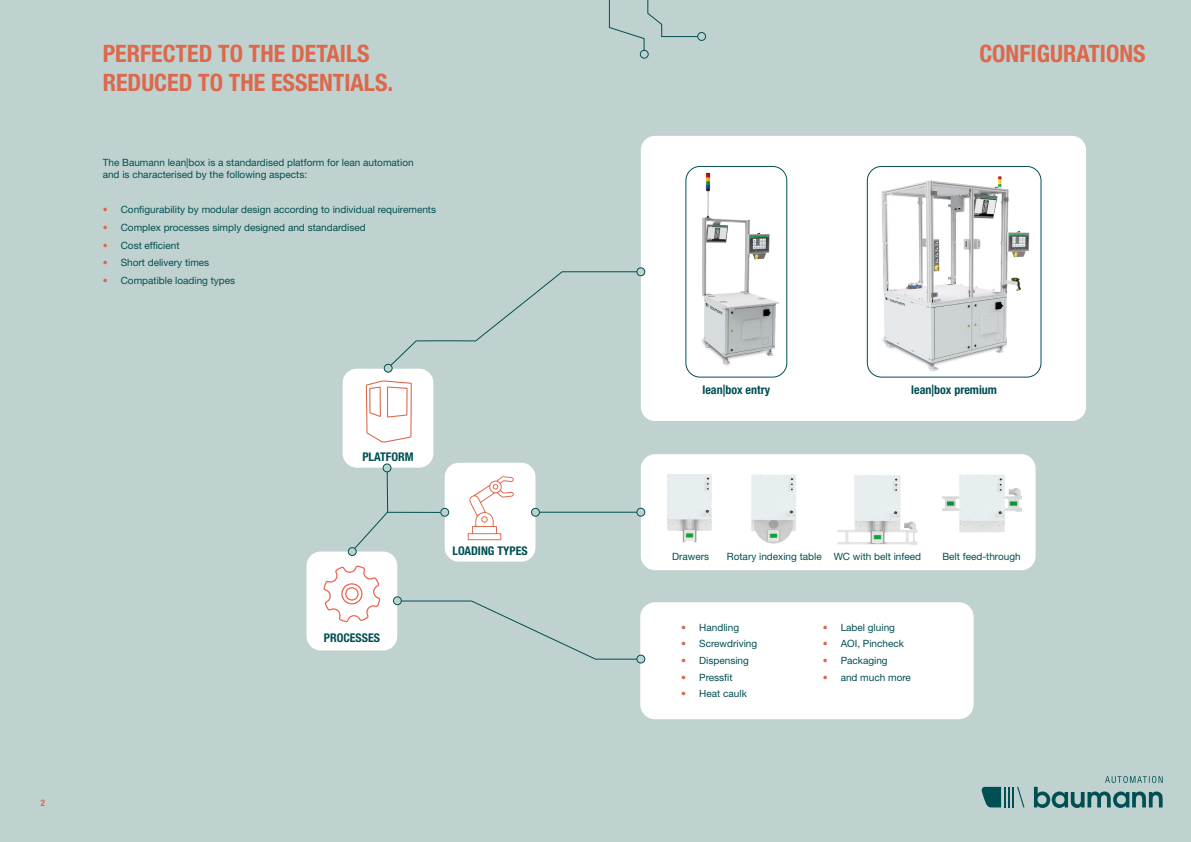
<style>
.page{position:relative;width:1191px;height:842px;background:#c0d2cf}
.page>*{position:absolute;margin:0;border:0;box-sizing:border-box;transform-origin:0 0}
.t1{font:700 condensed 24px/28.8px "Helvetica Neue LT Std";color:#dd684c}
.Aufzählung_9_Pt_HelvNeueRoman{font:700 condensed 12px "Helvetica Neue LT Std";color:#004f53}
.Aufzählung_9_Pt_HelvNeueRoman-2{font:10px/12px "Helvetica Neue LT Std";color:#004f53}
.t2{font:700 condensed 9px "Helvetica Neue LT Std";color:#dd684c}
.s1{font-family:"Helvetica Neue LT";font-weight:700;font-stretch:condensed;color:#dd684c}
.s2{font-weight:500;font-stretch:normal}
</style>
<div class="page">
<div style="left:641px;top:136px;width:445px;height:285px;background:#fff;border-radius:14px"></div>
<div style="left:697px;top:32px;width:9px;height:9px;border:1px solid #004f53;border-radius:50%"></div>
<img style="left:702px;top:166px;width:85px;height:207px">
<div style="left:685px;top:166px;width:102px;height:212px;border:1px solid #004f53;border-radius:14px"></div>
<img style="left:867px;top:166px;width:174px;height:208px">
<div style="left:867px;top:166px;width:174px;height:212px;border:1px solid #004f53;border-radius:14px"></div>
<div style="left:641px;top:454px;width:394px;height:116px;background:#fff;border-radius:14px"></div>
<div style="left:641px;top:603px;width:332px;height:116px;background:#fff;border-radius:14px"></div>
<div style="left:640px;top:602px;width:333px;height:117px;border:1px solid #fff;border-radius:14px"></div>
<img style="left:698px;top:474px;width:7px;height:57px">
<img style="left:705px;top:474px;width:91px;height:70px">
<img style="left:837px;top:475px;width:81px;height:70px">
<img style="left:942px;top:471px;width:94px;height:65px">
<div style="left:306px;top:551px;width:91px;height:99px;background:#fff;border-radius:14px"></div>
<svg style="left:323px;top:0;width:375px;height:720px"></svg>
<svg style="left:1034px;top:776px;width:128px;height:32px"></svg>
<hr style="left:1012px;top:787px;width:2px;height:20px;background:#004f53">
<svg style="left:1017px;top:787px;width:7px;height:20px"></svg>
<svg style="left:981px;top:787px;width:28px;height:20px"></svg>
<p class="t1" style="left:103px;top:39px;width:292px">PERFECTED TO THE DETAILS<br>REDUCED TO THE ESSENTIALS.</p>
<p class="Aufzählung_9_Pt_HelvNeueRoman-2" style="left:103px;top:156px;width:312px">The Baumann lean|box is a standardised platform for lean automation and is characterised by the following aspects:</p>
<p class="Aufzählung_9_Pt_HelvNeueRoman-2" style="left:103px;top:204px;width:335px"><span class="s1">•</span> Configurability by modular design according to individual requirements</p>
<p class="Aufzählung_9_Pt_HelvNeueRoman-2" style="left:103px;top:221px;width:264px"><span class="s1">•</span> Complex processes simply designed and standardised</p>
<p class="Aufzählung_9_Pt_HelvNeueRoman-2" style="left:103px;top:239px;width:78px"><span class="s1">•</span> Cost efficient</p>
<p class="Aufzählung_9_Pt_HelvNeueRoman-2" style="left:103px;top:257px;width:108px"><span class="s1">•</span> Short delivery times</p>
<p class="Aufzählung_9_Pt_HelvNeueRoman-2" style="left:103px;top:274px;width:134px"><span class="s1">•</span> Compatible loading types</p>
<p class="t2" style="left:41px;top:797px;width:6px">2</p>
<p class="Aufzählung_9_Pt_HelvNeueRoman" style="left:362px;top:449px;width:53px">PLATFORM</p>
<p class="Aufzählung_9_Pt_HelvNeueRoman" style="left:324px;top:631px;width:58px">PROCESSES</p>
<p class="Aufzählung_9_Pt_HelvNeueRoman" style="left:452px;top:544px;width:77px">LOADING TYPES</p>
<p class="t1" style="left:979px;top:39px;width:168px">CONFIGURATIONS</p>
<p class="Aufzählung_9_Pt_HelvNeueRoman" style="left:702px;top:382px;width:69px">lean<span class="s2">|</span>box entry</p>
<p class="Aufzählung_9_Pt_HelvNeueRoman" style="left:911px;top:382px;width:87px">lean<span class="s2">|</span>box premium</p>
<p class="Aufzählung_9_Pt_HelvNeueRoman-2" style="left:672px;top:550px;width:39px">Drawers</p>
<p class="Aufzählung_9_Pt_HelvNeueRoman-2" style="left:727px;top:550px;width:96px">Rotary indexing table</p>
<p class="Aufzählung_9_Pt_HelvNeueRoman-2" style="left:833px;top:550px;width:89px">WC with belt infeed</p>
<p class="Aufzählung_9_Pt_HelvNeueRoman-2" style="left:942px;top:550px;width:80px">Belt feed-through</p>
<p class="Aufzählung_9_Pt_HelvNeueRoman-2" style="left:681px;top:621px;width:59px"><span class="s1">•</span> Handling</p>
<p class="Aufzählung_9_Pt_HelvNeueRoman-2" style="left:681px;top:638px;width:77px"><span class="s1">•</span> Screwdriving</p>
<p class="Aufzählung_9_Pt_HelvNeueRoman-2" style="left:681px;top:654px;width:69px"><span class="s1">•</span> Dispensing</p>
<p class="Aufzählung_9_Pt_HelvNeueRoman-2" style="left:681px;top:671px;width:53px"><span class="s1">•</span> Pressfit</p>
<p class="Aufzählung_9_Pt_HelvNeueRoman-2" style="left:681px;top:688px;width:67px"><span class="s1">•</span> Heat caulk</p>
<p class="Aufzählung_9_Pt_HelvNeueRoman-2" style="left:822px;top:621px;width:74px"><span class="s1">•</span> Label gluing</p>
<p class="Aufzählung_9_Pt_HelvNeueRoman-2" style="left:822px;top:638px;width:83px"><span class="s1">•</span> AOI, Pincheck</p>
<p class="Aufzählung_9_Pt_HelvNeueRoman-2" style="left:822px;top:654px;width:67px"><span class="s1">•</span> Packaging</p>
<p class="Aufzählung_9_Pt_HelvNeueRoman-2" style="left:822px;top:671px;width:90px"><span class="s1">•</span> and much more</p>
</div>
